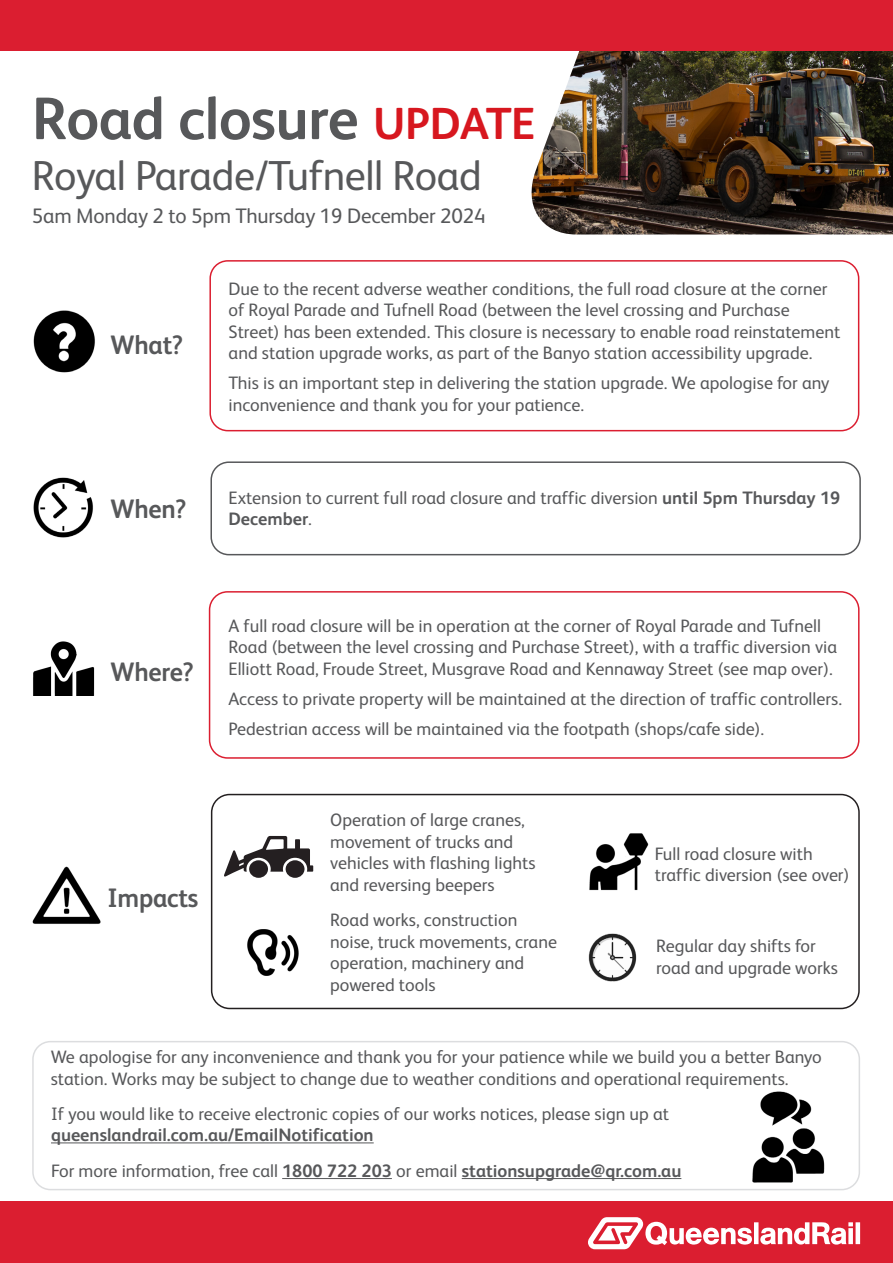
<style>
.page{position:relative;width:893px;height:1263px;background:#fff}
.page>*{position:absolute;margin:0;border:0;box-sizing:border-box;transform-origin:0 0}
.Heading_1{font:700 60px "FS Albert Pro";letter-spacing:-.01em;color:#57585a}
.Heading_1-2{font:42px "FS Albert Pro";letter-spacing:-.01em;color:#57585a}
.t1{font:700 26.7px "FS Albert Pro";letter-spacing:-.01em;color:#57585a;scale:.96 1}
.Heading_1-3{font:21px "FS Albert Pro";letter-spacing:-.01em;color:#57585a}
.Body{font:18px/21.6px "FS Albert Pro";color:#57585a}
.Body-2{font:700 18px "FS Albert Pro";color:#57585a}
.s1{font-size:45px;color:#d7171f}
.s2{font-weight:700}
.s3{font-weight:400}
</style>
<div class="page">
<img style="left:531px;top:51px;width:362px;height:183px">
<div style="left:0;top:0;width:893px;height:51px;background:#db1e30"></div>
<div style="left:0;top:1201px;width:893px;height:62px;background:#db1e30"></div>
<svg style="left:588px;top:1217px;width:272px;height:32px"></svg>
<img style="left:33px;top:310px;width:62px;height:63px">
<div style="left:209px;top:260px;width:650px;height:171px;border:2px solid #db1e30;border-radius:18px"></div>
<img style="left:33px;top:477px;width:60px;height:60px">
<div style="left:210px;top:461px;width:651px;height:94px;border:2px solid #57585a;border-radius:18px"></div>
<img style="left:33px;top:641px;width:62px;height:55px">
<div style="left:209px;top:591px;width:650px;height:168px;border:2px solid #db1e30;border-radius:18px"></div>
<img style="left:32px;top:866px;width:69px;height:58px">
<div style="left:211px;top:794px;width:649px;height:215px;border:2px solid #231f20;border-radius:18px"></div>
<svg style="left:224px;top:836px;width:89px;height:41px"></svg>
<div style="left:249px;top:860px;width:19px;height:18px;background:#241f21;border-radius:50%"></div>
<img style="left:247px;top:929px;width:52px;height:46px">
<img style="left:588px;top:933px;width:49px;height:49px">
<img style="left:589px;top:833px;width:60px;height:58px">
<div style="left:32px;top:1041px;width:828px;height:149px;border:2px solid #dcdddf;border-radius:18px"></div>
<hr style="left:51px;top:1142px;width:323px;height:1px;background:#57585a">
<hr style="left:282px;top:1178px;width:110px;height:1px;background:#57585a">
<hr style="left:462px;top:1178px;width:219px;height:1px;background:#57585a">
<img style="left:752px;top:1091px;width:73px;height:92px">
<h1 class="Heading_1" style="left:32px;top:76px;width:505px">Road closure <span class="s1">UPDATE</span></h1>
<h1 class="Heading_1-2" style="left:32px;top:145px;width:451px">Royal Parade/Tufnell Road</h1>
<h1 class="Heading_1-3" style="left:32px;top:201px;width:455px">5am Monday 2 to 5pm Thursday 19 December 2024</h1>
<h2 class="t1" style="left:111px;top:326px;width:77px">What?</h2>
<p class="Body" style="left:229px;top:276px;width:613px">Due to the recent adverse weather conditions, the full road closure at the corner of Royal Parade and Tufnell Road (between the level crossing and Purchase Street) has been extended. This closure is necessary to enable road reinstatement and station upgrade works, as part of the Banyo station accessibility upgrade.</p>
<p class="Body" style="left:229px;top:371px;width:602px">This is an important step in delivering the station upgrade. We apologise for any inconvenience and thank you for your patience.</p>
<h2 class="t1" style="left:111px;top:490px;width:81px">When?</h2>
<p class="Body" style="left:228px;top:485px;width:613px">Extension to current full road closure and traffic diversion <span class="s2">until 5pm Thursday 19<br>December</span>.</p>
<h2 class="t1" style="left:111px;top:653px;width:88px">Where?</h2>
<h2 class="t1" style="left:107px;top:879px;width:96px">Impacts</h2>
<p class="Body" style="left:228px;top:613px;width:610px">A full road closure will be in operation at the corner of Royal Parade and Tufnell<br>Road (between the level crossing and Purchase Street), with a traffic diversion via<br>Elliott Road, Froude Street, Musgrave Road and Kennaway Street (see map over).</p>
<p class="Body" style="left:228px;top:687px;width:615px">Access to private property will be maintained at the direction of traffic controllers.</p>
<p class="Body" style="left:228px;top:717px;width:537px">Pedestrian access will be maintained via the footpath (shops/cafe side).</p>
<p class="Body" style="left:330px;top:808px;width:207px">Operation of large cranes, movement of trucks and vehicles with flashing lights and reversing beepers</p>
<p class="Body" style="left:330px;top:907px;width:228px">Road works, construction noise, truck movements, crane operation, machinery and powered tools</p>
<p class="Body" style="left:655px;top:841px;width:196px">Full road closure with traffic diversion (see over)</p>
<p class="Body" style="left:656px;top:934px;width:184px">Regular day shifts for road and upgrade works</p>
<p class="Body" style="left:51px;top:1045px;width:773px">We apologise for any inconvenience and thank you for your patience while we build you a better Banyo station. Works may be subject to change due to weather conditions and operational requirements.</p>
<p class="Body" style="left:51px;top:1101px;width:620px">If you would like to receive electronic copies of our works notices, please sign up at <span class="s2">queenslandrail.com.au/EmailNotification</span></p>
<p class="Body-2" style="left:51px;top:1158px;width:632px"><span class="s3">For more information, free call</span> 1800 722 203 <span class="s3">or email</span> stationsupgrade@qr.com.au</p>
</div>
